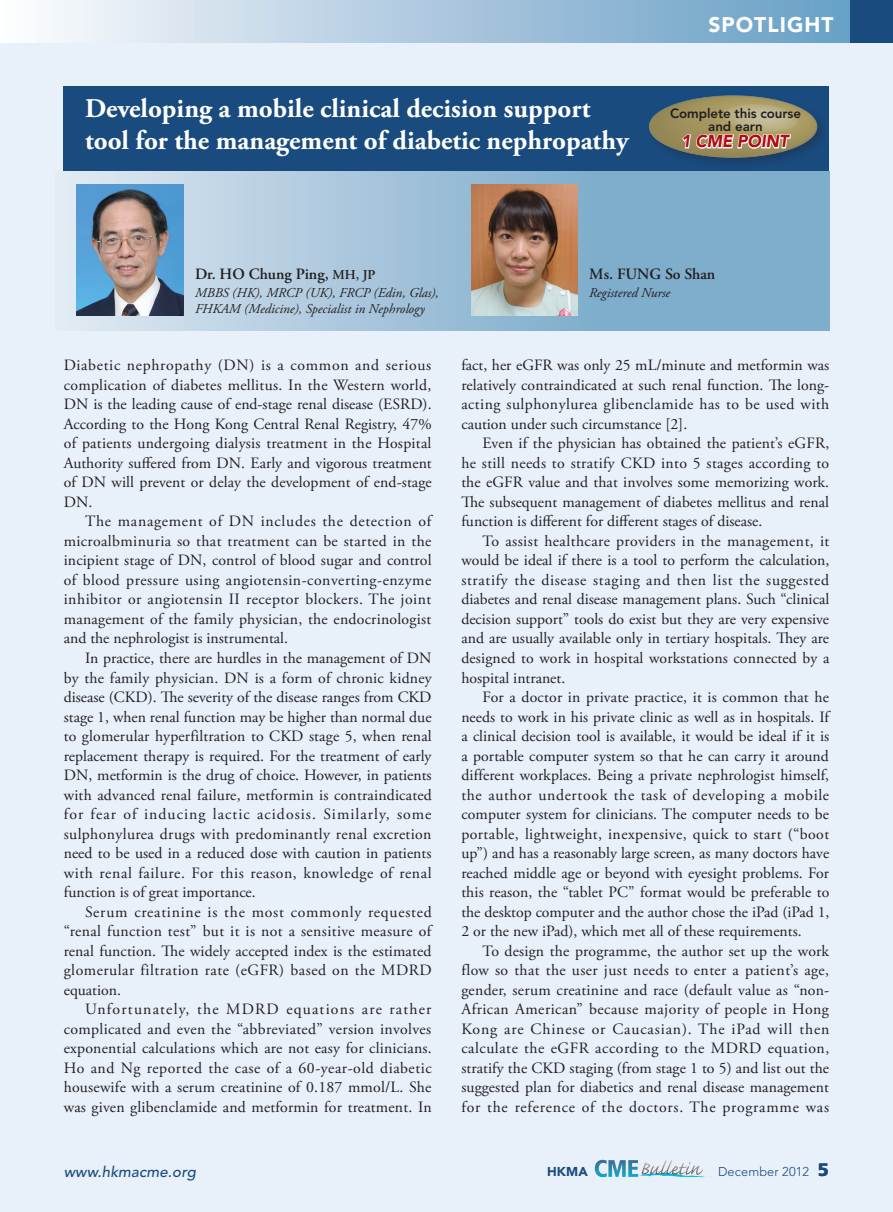
<style>
.page{position:relative;width:893px;height:1212px;background:#fff}
.page>*{position:absolute;margin:0;border:0;box-sizing:border-box;transform-origin:0 0}
.content_header{font:700 27px/31.5px "Adobe Garamond Pro";color:#fff}
.t1{font:900 21px "Avenir LT Std";letter-spacing:.05em;color:#fff}
.t2{font:900 18px "Frutiger LT Std";color:#194b7e}
.t3{font:italic 900 17.1px "Avenir";color:#960509;scale:.95 1}
.BT{font:15.75px/19.5px "Adobe Garamond Pro";letter-spacing:.005em;color:#231f20;text-align:justify}
.BT_FP{font:15.75px/19.5px "Adobe Garamond Pro";letter-spacing:.005em;color:#231f20;text-align:justify}
.BT-2{font:600 15.75px "Adobe Garamond Pro";color:#231f20}
.t4{font:italic 500 15px "Avenir LT Std";letter-spacing:.01em;color:#194b7e}
.content_text{font:italic 13.5px/16.5px "Adobe Garamond Pro";color:#231f20}
.t5{font:800 13.35px/12.5px "Avenir";letter-spacing:-.005em;color:#231f20;text-align:center}
.t6{font:300 12.75px "Avenir LT Std";letter-spacing:.01em;color:#194b7e}
.t7{font:900 12.75px "Avenir LT Std";color:#194b7e}
.s1{font-size:13.5px}
</style>
<div class="page">
<div style="left:0;top:24px;width:893px;height:1188px;background:#e8f0f9"></div>
<div style="left:0;top:0;width:850px;height:43px;background:linear-gradient(to right,#fbfafd,#659dc4)"></div>
<div style="left:850px;top:0;width:43px;height:43px;background:#194b7e"></div>
<svg style="left:595px;top:1160px;width:117px;height:18px"></svg>
<div style="left:64px;top:86px;width:765px;height:85px;background:#194b7e"></div>
<svg style="left:76px;top:171px;width:753px;height:160px;background:#99bdd6"></svg>
<img style="left:77px;top:185px;width:106px;height:131px">
<img style="left:471px;top:185px;width:106px;height:131px">
<img style="left:648px;top:95px;width:174px;height:61px">
<svg style="left:681px;top:109px;width:111px;height:64px"></svg>
<p class="content_header" style="left:85px;top:94px;width:545px">Developing a mobile clinical decision support tool for the management of diabetic nephropathy</p>
<p class="t1" style="left:708px;top:12px;width:127px">SPOTLIGHT</p>
<p class="t5" style="left:670px;top:107px;width:133px">Complete this course and earn</p>
<p class="t3" style="left:681px;top:131px;width:114px">1 CME POINT</p>
<p class="BT-2" style="left:195px;top:265px;width:182px">Dr. HO Chung Ping, <span class="s1">MH, JP</span></p>
<p class="content_text" style="left:195px;top:285px;width:245px">MBBS (HK), MRCP (UK), FRCP (Edin, Glas),<br>FHKAM (Medicine), Specialist in Nephrology</p>
<p class="BT_FP" style="left:64px;top:356px;width:369px">Diabetic nephropathy (DN) is a common and serious complication of diabetes mellitus. In the Western world, DN is the leading cause of end-stage renal disease (ESRD).<br>According to the Hong Kong Central Renal Registry, 47% of patients undergoing dialysis treatment in the Hospital Authority suffered from DN. Early and vigorous treatment of DN will prevent or delay the development of end-stage DN.</p>
<p class="BT" style="left:64px;top:512px;width:369px;text-indent:21px">The management of DN includes the detection of microalbminuria so that treatment can be started in the incipient stage of DN, control of blood sugar and control of blood pressure using angiotensin-converting-enzyme inhibitor or angiotensin II receptor blockers. The joint management of the family physician, the endocrinologist and the nephrologist is instrumental.</p>
<p class="BT" style="left:64px;top:649px;width:370px;text-indent:21px">In practice, there are hurdles in the management of DN by the family physician. DN is a form of chronic kidney disease (CKD). The severity of the disease ranges from CKD stage 1, when renal function may be higher than normal due to glomerular hyperfiltration to CKD stage 5, when renal replacement therapy is required. For the treatment of early DN, metformin is the drug of choice. However, in patients with advanced renal failure, metformin is contraindicated for fear of inducing lactic acidosis. Similarly, some sulphonylurea drugs with predominantly renal excretion need to be used in a reduced dose with caution in patients with renal failure. For this reason, knowledge of renal function is of great importance.</p>
<p class="BT" style="left:64px;top:902px;width:370px;text-indent:21px">Serum creatinine is the most commonly requested “renal function test” but it is not a sensitive measure of renal function. The widely accepted index is the estimated glomerular filtration rate (eGFR) based on the MDRD equation.</p>
<p class="BT" style="left:64px;top:1000px;width:369px;text-indent:21px">Unfortunately, the MDRD equations are rather complicated and even the “abbreviated” version involves exponential calculations which are not easy for clinicians.<br>Ho and Ng reported the case of a 60-year-old diabetic housewife with a serum creatinine of 0.187 mmol/L. She was given glibenclamide and metformin for treatment. In</p>
<p class="BT-2" style="left:589px;top:265px;width:128px">Ms. FUNG So Shan</p>
<p class="content_text" style="left:589px;top:285px;width:83px">Registered Nurse</p>
<p class="BT" style="left:461px;top:356px;width:369px">fact, her eGFR was only 25 mL/minute and metformin was relatively contraindicated at such renal function. The long&shy;acting sulphonylurea glibenclamide has to be used with caution under such circumstance [2].</p>
<p class="BT" style="left:461px;top:434px;width:369px;text-indent:21px">Even if the physician has obtained the patient’s eGFR, he still needs to stratify CKD into 5 stages according to the eGFR value and that involves some memorizing work.<br>The subsequent management of diabetes mellitus and renal function is different for different stages of disease.</p>
<p class="BT" style="left:461px;top:532px;width:369px;text-indent:21px">To assist healthcare providers in the management, it would be ideal if there is a tool to perform the calculation, stratify the disease staging and then list the suggested diabetes and renal disease management plans. Such “clinical decision support” tools do exist but they are very expensive and are usually available only in tertiary hospitals. They are designed to work in hospital workstations connected by a hospital intranet.</p>
<p class="BT" style="left:461px;top:688px;width:370px;text-indent:21px">For a doctor in private practice, it is common that he needs to work in his private clinic as well as in hospitals. If a clinical decision tool is available, it would be ideal if it is a portable computer system so that he can carry it around different workplaces. Being a private nephrologist himself, the author undertook the task of developing a mobile computer system for clinicians. The computer needs to be portable, lightweight, inexpensive, quick to start (“boot up”) and has a reasonably large screen, as many doctors have reached middle age or beyond with eyesight problems. For this reason, the “tablet PC” format would be preferable to the desktop computer and the author chose the iPad (iPad 1, 2 or the new iPad), which met all of these requirements.</p>
<p class="BT" style="left:461px;top:941px;width:369px;text-indent:21px">To design the programme, the author set up the work flow so that the user just needs to enter a patient’s age, gender, serum creatinine and race (default value as “non-African American” because majority of people in Hong Kong are Chinese or Caucasian). The iPad will then calculate the eGFR according to the MDRD equation, stratify the CKD staging (from stage 1 to 5) and list out the suggested plan for diabetics and renal disease management for the reference of the doctors. The programme was</p>
<p class="t4" style="left:64px;top:1163px;width:134px">www.hkmacme.org</p>
<p class="t7" style="left:547px;top:1164px;width:42px">HKMA</p>
<p class="t6" style="left:718px;top:1164px;width:93px">December 2012</p>
<p class="t2" style="left:818px;top:1159px;width:13px">5</p>
</div>
